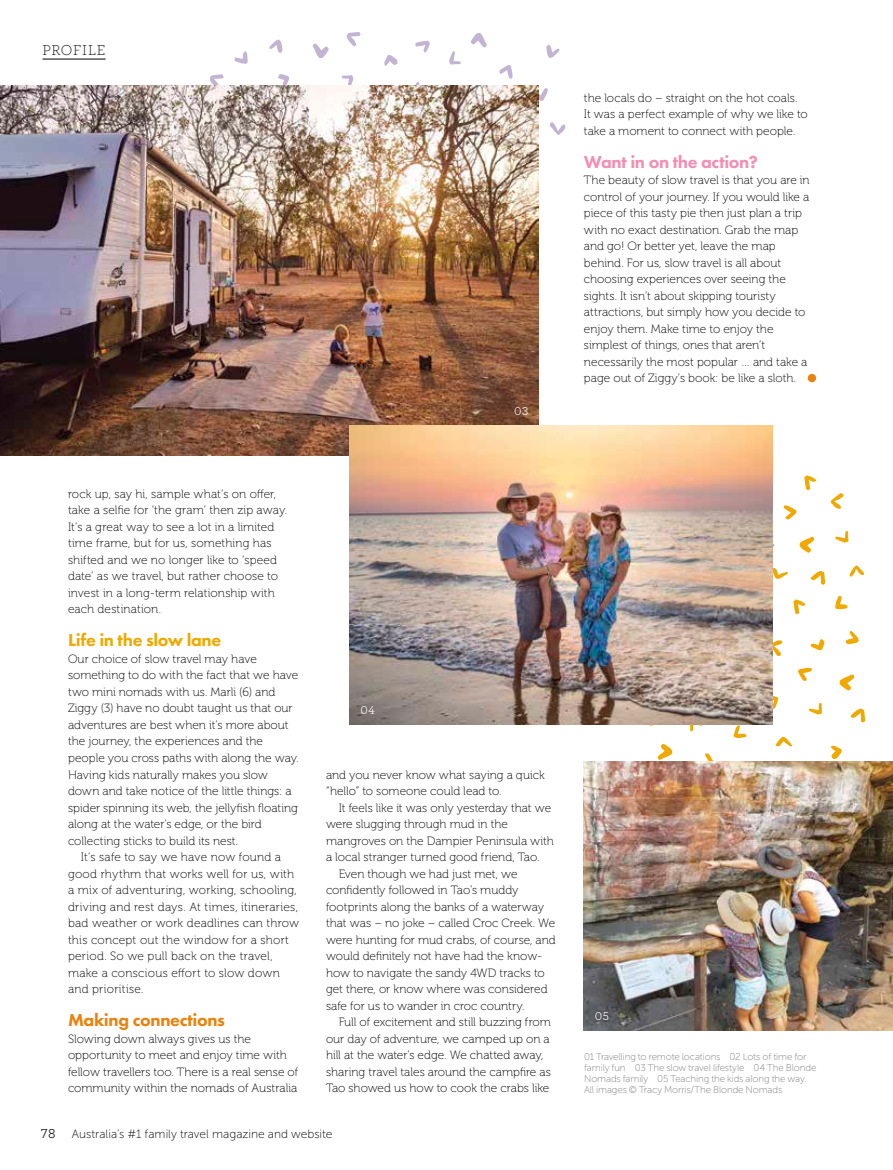
<style>
.page{position:relative;width:893px;height:1170px;background:#fff}
.page>*{position:absolute;margin:0;border:0;box-sizing:border-box;transform-origin:0 0}
.t1{font:800 18px "Futura PT";letter-spacing:-.015em;color:#f28fb2}
.t2{font:800 18px "Futura PT";letter-spacing:-.015em;color:#efa900}
.t3{font:800 18px "Futura PT";letter-spacing:-.015em;color:#ea830e}
.t4{font:300 15px "Archer";letter-spacing:.04em;color:#000}
.t5{font:12px/16.5px "Museo 100";color:#000}
.t6{font:12px "Museo Sans 100";letter-spacing:.005em;color:#000}
.t7{font:12px "Archer";color:#fff}
.t8{font:9.75px/11.2px "Museo Sans 100";letter-spacing:-.015em;color:#7c7c7c}
.s1{font-family:"Archer";font-size:13.5px}
</style>
<div class="page">
<svg style="left:657px;top:744px;width:15px;height:15px"></svg>
<svg style="left:647px;top:724px;width:14px;height:1px"></svg>
<svg style="left:705px;top:753px;width:8px;height:8px"></svg>
<svg style="left:831px;top:745px;width:11px;height:14px"></svg>
<svg style="left:733px;top:725px;width:13px;height:13px"></svg>
<svg style="left:690px;top:724px;width:13px;height:7px"></svg>
<svg style="left:775px;top:736px;width:17px;height:10px"></svg>
<svg style="left:839px;top:674px;width:15px;height:16px"></svg>
<svg style="left:850px;top:708px;width:15px;height:14px"></svg>
<svg style="left:798px;top:667px;width:14px;height:14px"></svg>
<svg style="left:845px;top:631px;width:14px;height:13px"></svg>
<svg style="left:773px;top:640px;width:10px;height:16px"></svg>
<svg style="left:810px;top:639px;width:14px;height:11px"></svg>
<svg style="left:773px;top:696px;width:5px;height:13px"></svg>
<svg style="left:809px;top:703px;width:13px;height:11px"></svg>
<svg style="left:784px;top:505px;width:13px;height:15px"></svg>
<svg style="left:773px;top:568px;width:15px;height:11px"></svg>
<svg style="left:799px;top:537px;width:15px;height:16px"></svg>
<svg style="left:810px;top:570px;width:15px;height:14px"></svg>
<svg style="left:835px;top:596px;width:13px;height:13px"></svg>
<svg style="left:793px;top:599px;width:12px;height:15px"></svg>
<svg style="left:850px;top:565px;width:14px;height:11px"></svg>
<svg style="left:830px;top:493px;width:14px;height:16px"></svg>
<svg style="left:835px;top:531px;width:14px;height:11px"></svg>
<svg style="left:804px;top:475px;width:12px;height:15px"></svg>
<svg style="left:313px;top:43px;width:16px;height:15px"></svg>
<svg style="left:347px;top:32px;width:13px;height:15px"></svg>
<svg style="left:269px;top:39px;width:13px;height:14px"></svg>
<svg style="left:278px;top:74px;width:11px;height:11px"></svg>
<svg style="left:342px;top:75px;width:11px;height:10px"></svg>
<svg style="left:210px;top:74px;width:14px;height:11px"></svg>
<svg style="left:234px;top:51px;width:14px;height:13px"></svg>
<svg style="left:384px;top:55px;width:14px;height:11px"></svg>
<svg style="left:539px;top:88px;width:9px;height:13px"></svg>
<svg style="left:549px;top:122px;width:16px;height:13px"></svg>
<svg style="left:471px;top:33px;width:16px;height:15px"></svg>
<svg style="left:499px;top:65px;width:14px;height:14px"></svg>
<svg style="left:546px;top:45px;width:14px;height:13px"></svg>
<svg style="left:415px;top:41px;width:15px;height:12px"></svg>
<svg style="left:449px;top:51px;width:12px;height:14px"></svg>
<div style="left:808px;top:374px;width:8px;height:8px;background:#ea830e;border-radius:50%"></div>
<img style="left:0;top:85px;width:539px;height:370px">
<img style="left:350px;top:425px;width:423px;height:299px">
<img style="left:584px;top:761px;width:309px;height:269px">
<hr style="left:43px;top:59px;width:63px;height:1px;background:#000">
<p class="t4" style="left:43px;top:40px;width:65px">PROFILE</p>
<p class="t7" style="left:514px;top:402px;width:16px">03</p>
<p class="t5" style="left:584px;top:89px;width:225px">the locals do – straight on the hot coals.<br>It was a perfect example of why we like to take a moment to connect with people.</p>
<h1 class="t1" style="left:584px;top:150px;width:175px">Want in on the action?</h1>
<p class="t5" style="left:584px;top:172px;width:227px">The beauty of slow travel is that you are in control of your journey. If you would like a piece of this tasty pie then just plan a trip with no exact destination. Grab the map and go! Or better yet, leave the map behind. For us, slow travel is all about choosing experiences over seeing the sights. It isn’t about skipping touristy attractions, but simply how you decide to enjoy them. Make time to enjoy the simplest of things, ones that aren’t necessarily the most popular … and take a page out of Ziggy’s book: be like a sloth.</p>
<p class="t5" style="left:68px;top:485px;width:221px">rock up, say hi, sample what’s on offer, take a selfie for ‘the gram’ then zip away.<br>It’s a great way to see a lot in a limited time frame, but for us, something has shifted and we no longer like to ‘speed date’ as we travel, but rather choose to invest in a long-term relationship with each destination.</p>
<h1 class="t2" style="left:68px;top:629px;width:155px">Life in the slow lane</h1>
<p class="t5" style="left:68px;top:650px;width:232px">Our choice of slow travel may have something to do with the fact that we have two mini nomads with us. Marli (6) and Ziggy (3) have no doubt taught us that our adventures are best when it's more about the journey, the experiences and the people you cross paths with along the way.<br>Having kids naturally makes you slow down and take notice of the little things: a spider spinning its web, the jellyfish floating along at the water’s edge, or the bird collecting sticks to build its nest.</p>
<p class="t5" style="left:68px;top:848px;width:233px;text-indent:13px">It’s safe to say we have now found a good rhythm that works well for us, with a mix of adventuring, working, schooling, driving and rest days. At times, itineraries, bad weather or work deadlines can throw this concept out the window for a short period. So we pull back on the travel, make a conscious effort to slow down and prioritise.</p>
<h1 class="t3" style="left:68px;top:1008px;width:158px">Making connections</h1>
<p class="t5" style="left:68px;top:1030px;width:232px">Slowing down always gives us the opportunity to meet and enjoy time with fellow travellers too. There is a real sense of community within the nomads of Australia</p>
<p class="t7" style="left:360px;top:701px;width:16px">04</p>
<p class="t5" style="left:326px;top:766px;width:220px">and you never know what saying a quick “hello” to someone could lead to.</p>
<p class="t5" style="left:339px;top:799px;width:214px">It feels like it was only yesterday that we</p>
<p class="t5" style="left:326px;top:815px;width:184px">were slugging through mud in the</p>
<p class="t5" style="left:326px;top:832px;width:230px">mangroves on the Dampier Peninsula with</p>
<p class="t5" style="left:326px;top:848px;width:215px">a local stranger turned good friend, Tao.</p>
<p class="t5" style="left:339px;top:865px;width:180px">Even though we had just met, we</p>
<p class="t5" style="left:326px;top:881px;width:194px">confidently followed in Tao’s muddy</p>
<p class="t5" style="left:326px;top:898px;width:220px">footprints along the banks of a waterway</p>
<p class="t5" style="left:326px;top:914px;width:231px">that was – no joke – called Croc Creek. We</p>
<p class="t5" style="left:326px;top:931px;width:231px">were hunting for mud crabs, of course, and</p>
<p class="t5" style="left:326px;top:947px;width:218px">would definitely not have had the know-</p>
<p class="t5" style="left:326px;top:964px;width:220px">how to navigate the sandy 4WD tracks to</p>
<p class="t5" style="left:326px;top:980px;width:223px">get there, or know where was considered</p>
<p class="t5" style="left:326px;top:997px;width:200px">safe for us to wander in croc country.</p>
<p class="t5" style="left:339px;top:1013px;width:214px">Full of excitement and still buzzing from</p>
<p class="t5" style="left:326px;top:1030px;width:225px">our day of adventure, we camped up on a</p>
<p class="t5" style="left:326px;top:1046px;width:219px">hill at the water’s edge. We chatted away,</p>
<p class="t5" style="left:326px;top:1063px;width:226px">sharing travel tales around the campfire as</p>
<p class="t5" style="left:326px;top:1079px;width:225px">Tao showed us how to cook the crabs like</p>
<p class="t6" style="left:41px;top:1127px;width:293px"><span class="s1">78</span> Australia’s #1 family travel magazine and website</p>
<p class="t7" style="left:595px;top:1007px;width:16px">05</p>
<p class="t8" style="left:584px;top:1050px;width:234px">01 Travelling to remote locations 02 Lots of time for family fun 03 The slow travel lifestyle 04 The Blonde Nomads family 05 Teaching the kids along the way.<br>All images © Tracy Morris/The Blonde Nomads</p>
</div>
